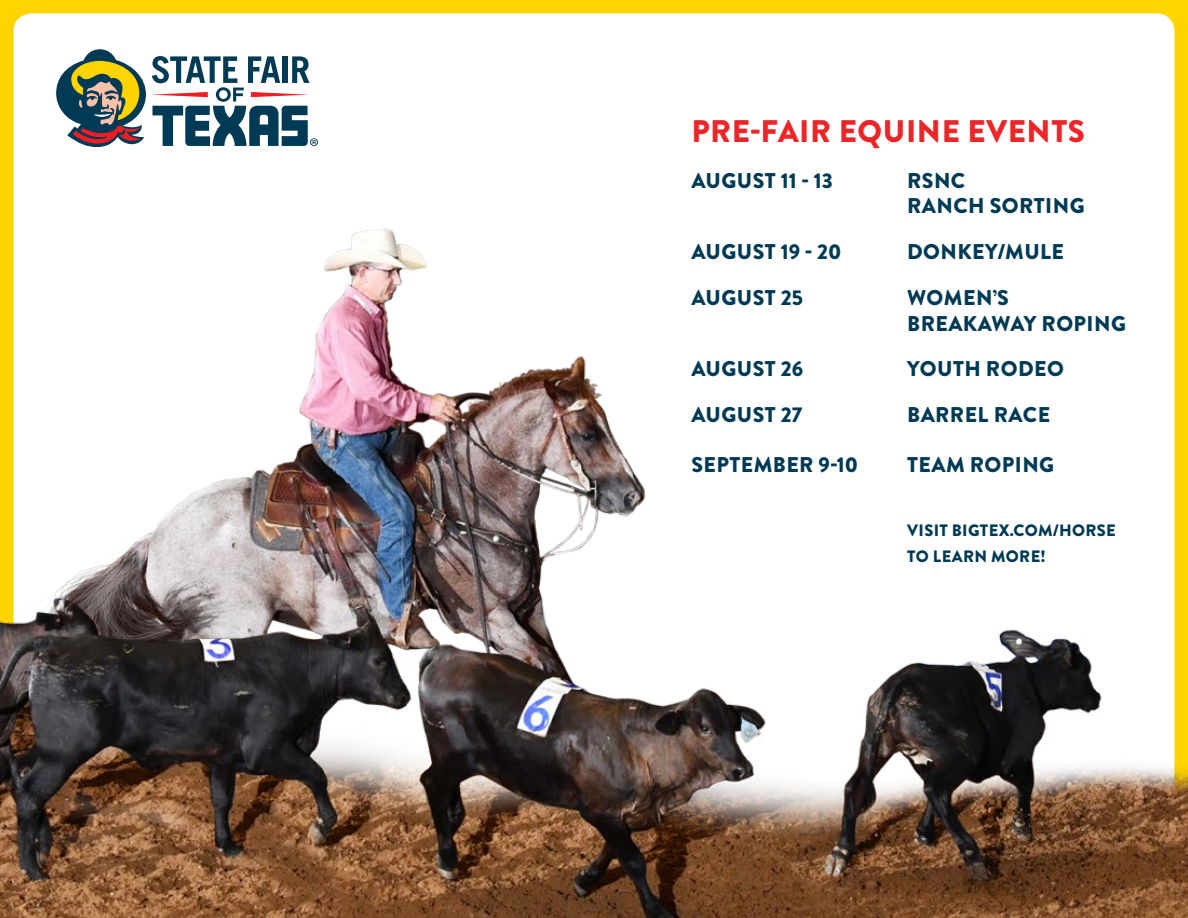
<style>
.page{position:relative;width:1188px;height:918px;background:#fff}
.page>*{position:absolute;margin:0;border:0;box-sizing:border-box;transform-origin:0 0}
.t1{font:900 31.2px "Brandon Grotesque";letter-spacing:.02em;color:#ee2527}
.t2{font:900 21.3px/25.7px "Brandon Grotesque";letter-spacing:.02em;color:#003a54}
.t3{font:900 16.5px/25.5px "Brandon Grotesque";letter-spacing:.02em;color:#003a54}
</style>
<div class="page">
<img style="left:0;top:0;width:1188px;height:918px">
<svg style="left:152px;top:56px;width:166px;height:90px"></svg>
<svg style="left:56px;top:49px;width:90px;height:98px"></svg>
<h1 class="t1" style="left:691px;top:109px;width:395px">PRE-FAIR EQUINE EVENTS</h1>
<p class="t2" style="left:691px;top:168px;width:143px">AUGUST 11 - 13</p>
<p class="t2" style="left:907px;top:168px;width:179px">RSNC<br>RANCH SORTING</p>
<p class="t2" style="left:691px;top:239px;width:152px">AUGUST 19 - 20</p>
<p class="t2" style="left:907px;top:239px;width:158px">DONKEY/MULE</p>
<p class="t2" style="left:691px;top:285px;width:113px">AUGUST 25</p>
<p class="t2" style="left:907px;top:285px;width:220px">WOMEN’S<br>BREAKAWAY ROPING</p>
<p class="t2" style="left:691px;top:357px;width:113px">AUGUST 26</p>
<p class="t2" style="left:907px;top:357px;width:158px">YOUTH RODEO</p>
<p class="t2" style="left:691px;top:402px;width:112px">AUGUST 27</p>
<p class="t2" style="left:907px;top:402px;width:144px">BARREL RACE</p>
<p class="t2" style="left:691px;top:452px;width:168px">SEPTEMBER 9-10</p>
<p class="t2" style="left:907px;top:452px;width:149px">TEAM ROPING</p>
<p class="t3" style="left:907px;top:518px;width:210px">VISIT BIGTEX.COM/HORSE<br>TO LEARN MORE!</p>
</div>
